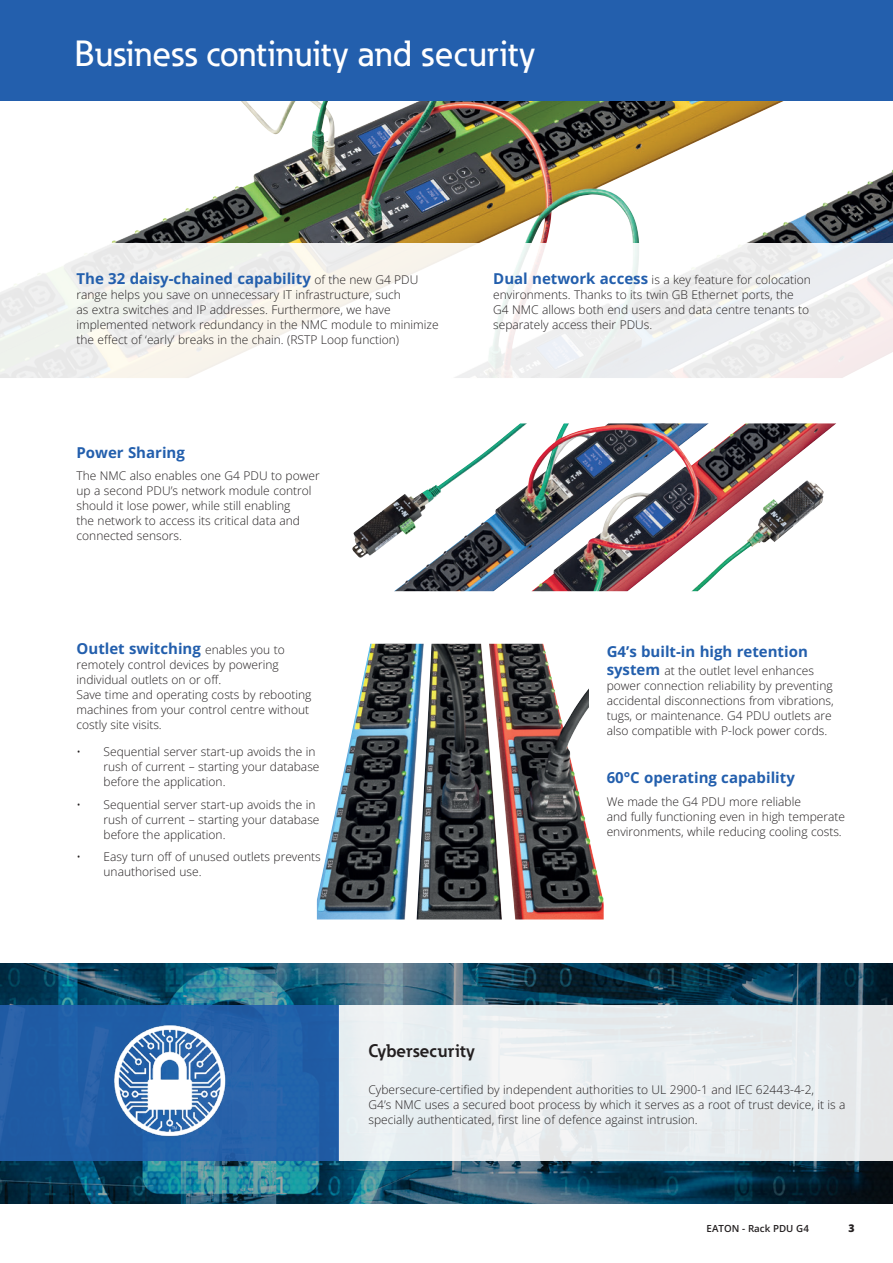
<style>
.page{position:relative;width:893px;height:1263px;background:#fff}
.page>*{position:absolute;margin:0;border:0;box-sizing:border-box;transform-origin:0 0}
._02_Body__8_5_pt{font:500 36px "Eaton";letter-spacing:.01em;color:#fff}
.t1{font:700 18px "Eaton";color:#231f20}
._02_Body__8_5_pt-2{font:700 15px "Open Sans";color:#235fad}
._02_Body__8_5_pt-3{font:300 12px/15px "Open Sans";color:#231f20}
.t2{font:800 10.5px "Open Sans";color:#231f20}
.t3{font:600 9.75px "Open Sans";color:#231f20}
.s1{font-weight:300;font-size:12px;color:#231f20}
.s2{font-weight:700;font-size:15px;color:#235fad}
</style>
<div class="page">
<img style="left:0;top:100px;width:893px;height:143px">
<svg style="left:0;top:963px;width:893px;height:240px;background:#194d63"></svg>
<div style="left:0;top:0;width:893px;height:100px;background:#235fad"></div>
<img style="left:394px;top:423px;width:442px;height:168px">
<img style="left:317px;top:644px;width:287px;height:275px">
<div style="left:338px;top:1005px;width:555px;height:156px;background:linear-gradient(to right,#ebf1f3,#e6e9ec)"></div>
<div style="left:0;top:1005px;width:338px;height:156px;background:#235fad"></div>
<img style="left:99px;top:1025px;width:127px;height:121px">
<div style="left:0;top:243px;width:893px;height:137px;background:linear-gradient(to right,#f6f6f2,#f3f2f4)"></div>
<div style="left:590px;top:655px;width:17px;height:120px;background:#fff"></div>
<p class="_02_Body__8_5_pt" style="left:74px;top:31px;width:463px">Business continuity and security</p>
<p class="_02_Body__8_5_pt-2" style="left:77px;top:269px;width:343px">The 32 daisy-chained capability <span class="s1">of the new G4 PDU</span></p>
<p class="_02_Body__8_5_pt-3" style="left:77px;top:287px;width:364px">range helps you save on unnecessary IT infrastructure, such<br>as extra switches and IP addresses. Furthermore, we have implemented network redundancy in the NMC module to minimize the effect of ‘early’ breaks in the chain. (RSTP Loop function)</p>
<p class="_02_Body__8_5_pt-2" style="left:77px;top:442px;width:110px">Power Sharing</p>
<p class="_02_Body__8_5_pt-3" style="left:77px;top:468px;width:245px">The NMC also enables one G4 PDU to power up a second PDU’s network module control should it lose power, while still enabling<br>the network to access its critical data and connected sensors.</p>
<p class="_02_Body__8_5_pt-2" style="left:77px;top:638px;width:210px">Outlet switching <span class="s1">enables you to</span></p>
<p class="_02_Body__8_5_pt-3" style="left:77px;top:656px;width:237px">remotely control devices by powering individual outlets on or off.<br>Save time and operating costs by rebooting machines from your control centre without costly site visits.</p>
<p class="_02_Body__8_5_pt-3" style="left:104px;top:744px;width:217px;text-indent:-27px">• Sequential server start-up avoids the in rush of current – starting your database before the application.</p>
<p class="_02_Body__8_5_pt-3" style="left:104px;top:796px;width:217px;text-indent:-27px">• Sequential server start-up avoids the in rush of current – starting your database before the application.</p>
<p class="_02_Body__8_5_pt-3" style="left:104px;top:849px;width:219px;text-indent:-27px">• Easy turn off of unused outlets prevents unauthorised use.</p>
<p class="_02_Body__8_5_pt-3" style="left:493px;top:272px;width:319px"><span class="s2">Dual network access</span> is a key feature for colocation environments. Thanks to its twin GB Ethernet ports, the G4 NMC allows both end users and data centre tenants to separately access their PDUs.</p>
<p class="_02_Body__8_5_pt-2" style="left:607px;top:641px;width:203px">G4’s built-in high retention</p>
<p class="_02_Body__8_5_pt-3" style="left:607px;top:662px;width:229px"><span class="s2">system</span> at the outlet level enhances power connection reliability by preventing accidental disconnections from vibrations, tugs, or maintenance. G4 PDU outlets are also compatible with P-lock power cords.</p>
<p class="_02_Body__8_5_pt-2" style="left:607px;top:768px;width:190px">60°C operating capability</p>
<p class="_02_Body__8_5_pt-3" style="left:607px;top:794px;width:240px">We made the G4 PDU more reliable<br>and fully functioning even in high temperate environments, while reducing cooling costs.</p>
<p class="t1" style="left:369px;top:1039px;width:108px">Cybersecurity</p>
<p class="_02_Body__8_5_pt-3" style="left:369px;top:1081px;width:479px">Cybersecure-certified by independent authorities to UL 2900-1 and IEC 62443-4-2,<br>G4’s NMC uses a secured boot process by which it serves as a root of trust device, it is a specially authenticated, first line of defence against intrusion.</p>
<p class="t3" style="left:707px;top:1222px;width:104px">EATON - Rack PDU G4</p>
<p class="t2" style="left:848px;top:1221px;width:8px">3</p>
</div>
